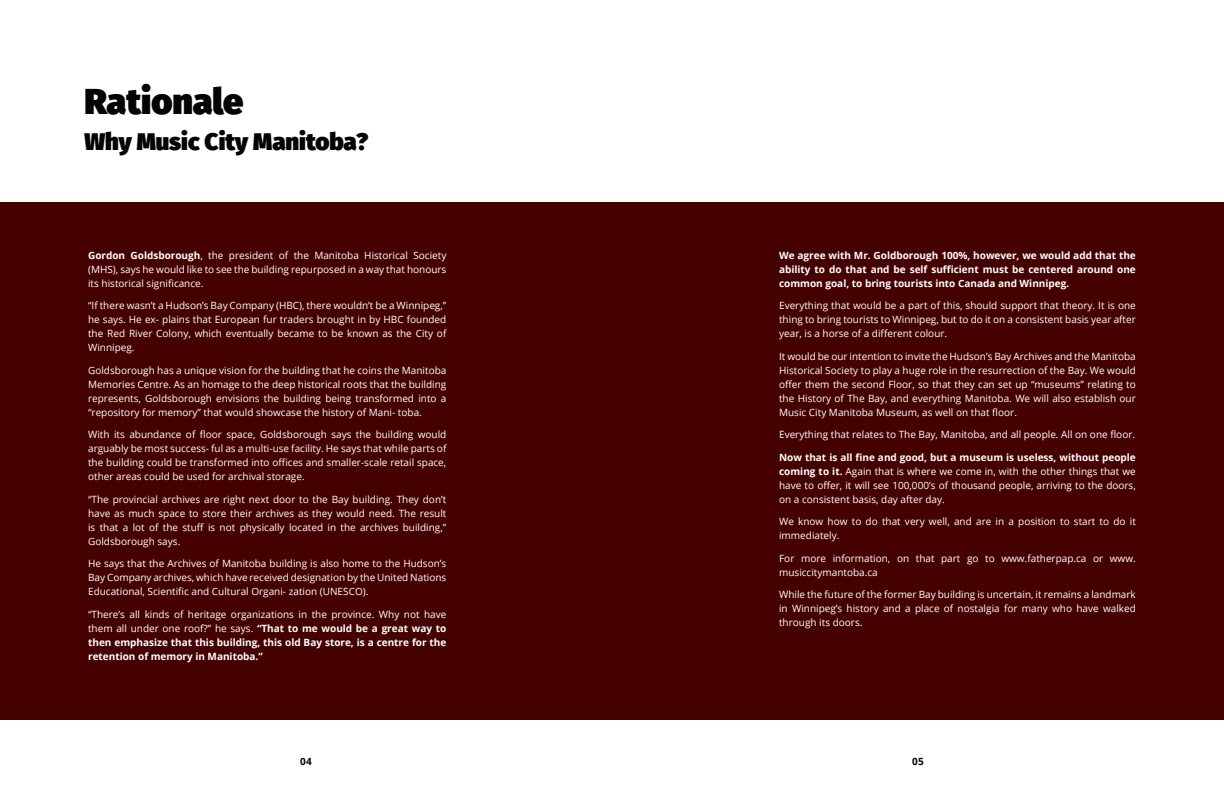
<style>
.page{position:relative;width:1224px;height:792px;background:#fff}
.page>*{position:absolute;margin:0;border:0;box-sizing:border-box;transform-origin:0 0}
.t1{font:900 36px "Fira Sans";color:#040503}
.t2{font:900 24px "Fira Sans";color:#040503}
.t3{font:10px/14px "Open Sans";color:#fff;text-align:justify}
.t4{font:700 10px/14px "Open Sans";color:#fff;text-align:justify}
.t5{font:700 10px "Open Sans";color:#040503}
.s1{font-weight:700}
.s2{font-weight:400}
</style>
<div class="page">
<div style="left:0;top:203px;width:1224px;height:517px;background:#450000"></div>
<p class="t1" style="left:84px;top:68px;width:160px">Rationale</p>
<p class="t2" style="left:84px;top:119px;width:285px">Why Music City Manitoba?</p>
<p class="t3" style="left:88px;top:248px;width:360px"><span class="s1">Gordon Goldsborough</span>, the president of the Manitoba Historical Society (MHS), says he would like to see the building repurposed in a way that honours its historical significance.</p>
<p class="t3" style="left:88px;top:299px;width:360px">“If there wasn’t a Hudson’s Bay Company (HBC), there wouldn’t be a Winnipeg,” he says. He ex- plains that European fur traders brought in by HBC founded the Red River Colony, which eventually became to be known as the City of Winnipeg.</p>
<p class="t3" style="left:88px;top:363px;width:360px">Goldsborough has a unique vision for the building that he coins the Manitoba Memories Centre. As an homage to the deep historical roots that the building represents, Goldsborough envisions the building being transformed into a “repository for memory” that would showcase the history of Mani- toba.</p>
<p class="t3" style="left:88px;top:428px;width:360px">With its abundance of floor space, Goldsborough says the building would arguably be most success- ful as a multi-use facility. He says that while parts of the building could be transformed into offices and smaller-scale retail space, other areas could be used for archival storage.</p>
<p class="t3" style="left:88px;top:492px;width:360px">“The provincial archives are right next door to the Bay building. They don’t have as much space to store their archives as they would need. The result is that a lot of the stuff is not physically located in the archives building,” Goldsborough says.</p>
<p class="t3" style="left:88px;top:557px;width:360px">He says that the Archives of Manitoba building is also home to the Hudson’s Bay Company archives, which have received designation by the United Nations Educational, Scientific and Cultural Organi- zation (UNESCO).</p>
<p class="t4" style="left:88px;top:607px;width:360px"><span class="s2">“There’s all kinds of heritage organizations in the province. Why not have them all under one roof?” he says.</span> “That to me would be a great way to then emphasize that this building, this old Bay store, is a centre for the retention of memory in Manitoba.”</p>
<p class="t4" style="left:779px;top:248px;width:358px">We agree with Mr. Goldborough 100%, however, we would add that the ability to do that and be self sufficient must be centered around one common goal, to bring tourists into Canada and Winnipeg.</p>
<p class="t3" style="left:779px;top:299px;width:358px">Everything that would be a part of this, should support that theory. It is one thing to bring tourists to Winnipeg, but to do it on a consistent basis year after year, is a horse of a different colour.</p>
<p class="t3" style="left:779px;top:349px;width:358px">It would be our intention to invite the Hudson’s Bay Archives and the Manitoba Historical Society to play a huge role in the resurrection of the Bay. We would offer them the second Floor, so that they can set up “museums” relating to the History of The Bay, and everything Manitoba. We will also establish our Music City Manitoba Museum, as well on that floor.</p>
<p class="t3" style="left:779px;top:428px;width:357px">Everything that relates to The Bay, Manitoba, and all people. All on one floor.</p>
<p class="t3" style="left:779px;top:450px;width:358px"><span class="s1">Now that is all fine and good, but a museum is useless, without people coming to it.</span> Again that is where we come in, with the other things that we have to offer, it will see 100,000’s of thousand people, arriving to the doors, on a consistent basis, day after day.</p>
<p class="t3" style="left:779px;top:515px;width:358px">We know how to do that very well, and are in a position to start to do it immediately.</p>
<p class="t3" style="left:779px;top:551px;width:358px">For more information, on that part go to www.fatherpap.ca or www. musiccitymantoba.ca</p>
<p class="t3" style="left:779px;top:588px;width:358px">While the future of the former Bay building is uncertain, it remains a landmark in Winnipeg’s history and a place of nostalgia for many who have walked through its doors.</p>
<p class="t5" style="left:300px;top:754px;width:13px">04</p>
<p class="t5" style="left:912px;top:754px;width:13px">05</p>
</div>
